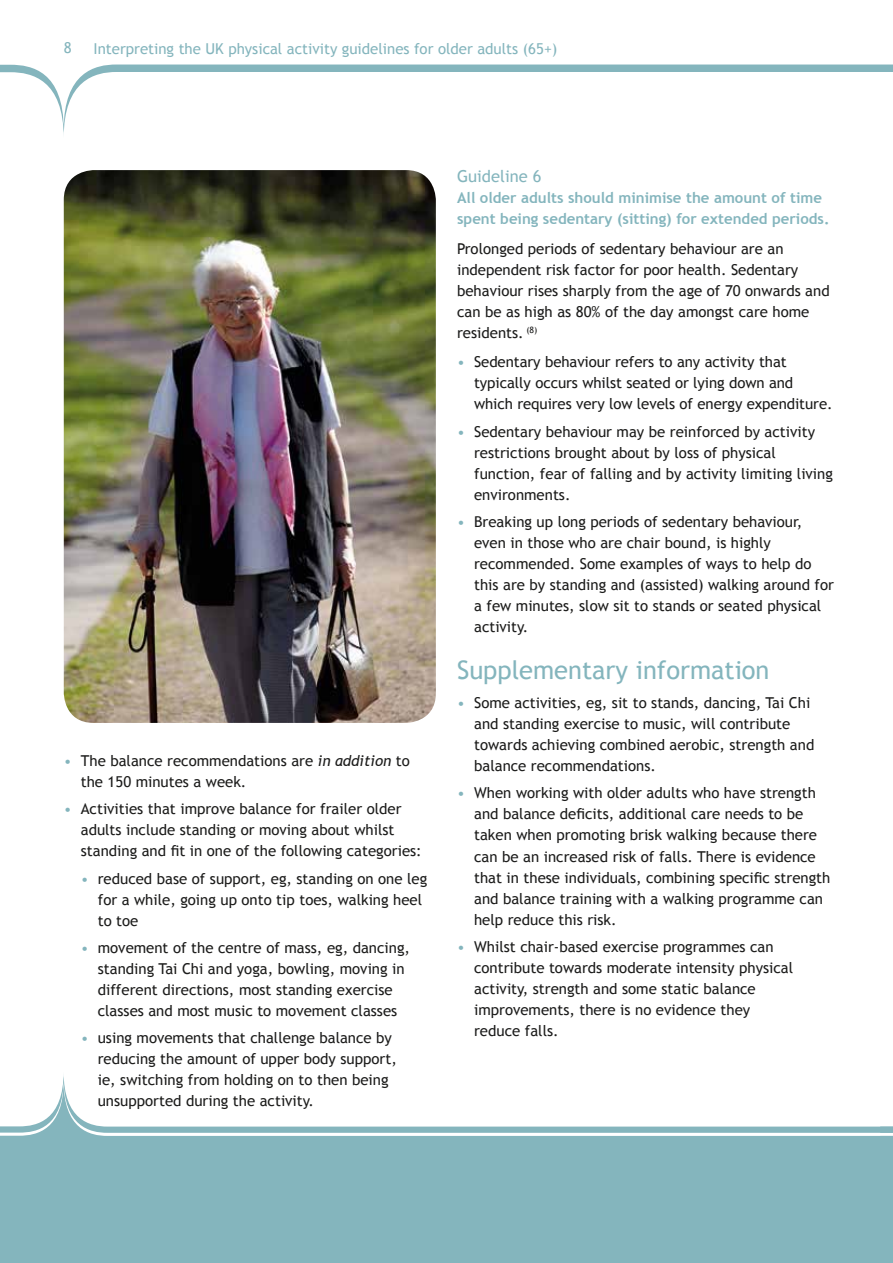
<style>
.page{position:relative;width:893px;height:1263px;background:#fff}
.page>*{position:absolute;margin:0;border:0;box-sizing:border-box;transform-origin:0 0}
.t1{font:25.5px "Trebuchet MS";color:#84b5bd}
.t2{font:16.5px "Trebuchet MS";color:#84b5bd}
.t3{font:15px/21px "Trebuchet MS";color:#1c1c1b}
.t4{font:700 15px/21px "Trebuchet MS";color:#84b5bd}
.t5{font:15px "Trebuchet MS";color:#84b5bd}
.s1{color:#84b5bd}
.s2{font-style:italic}
</style>
<div class="page">
<svg style="left:0;top:1081px;width:893px;height:182px;fill:#84b5bd"></svg>
<svg style="left:0;top:65px;width:893px;height:69px"></svg>
<img style="left:64px;top:170px;width:372px;height:553px">
<p class="t5" style="left:64px;top:38px;width:9px">8</p>
<p class="t5" style="left:94px;top:39px;width:465px">Interpreting the UK physical activity guidelines for older adults (65+)</p>
<p class="t3" style="left:81px;top:750px;width:331px;text-indent:-17px"><span class="s1">•</span> The balance recommendations are <span class="s2">in addition</span> to the 150 minutes a week.</p>
<p class="t3" style="left:81px;top:799px;width:342px;text-indent:-17px"><span class="s1">•</span> Activities that improve balance for frailer older adults include standing or moving about whilst standing and fit in one of the following categories:</p>
<p class="t3" style="left:98px;top:868px;width:331px;text-indent:-17px"><span class="s1">•</span> reduced base of support, eg, standing on one leg for a while, going up onto tip toes, walking heel to toe</p>
<p class="t3" style="left:98px;top:937px;width:314px;text-indent:-17px"><span class="s1">•</span> movement of the centre of mass, eg, dancing, standing Tai Chi and yoga, bowling, moving in different directions, most standing exercise classes and most music to movement classes</p>
<p class="t3" style="left:98px;top:1028px;width:301px;text-indent:-17px"><span class="s1">•</span> using movements that challenge balance by reducing the amount of upper body support, ie, switching from holding on to then being unsupported during the activity.</p>
<p class="t2" style="left:457px;top:167px;width:86px">Guideline 6</p>
<p class="t4" style="left:457px;top:187px;width:374px">All older adults should minimise the amount of time spent being sedentary (sitting) for extended periods.</p>
<p class="t3" style="left:457px;top:238px;width:374px">Prolonged periods of sedentary behaviour are an independent risk factor for poor health. Sedentary behaviour rises sharply from the age of 70 onwards and can be as high as 80% of the day amongst care home residents. <sup>(8)</sup></p>
<p class="t3" style="left:474px;top:352px;width:360px;text-indent:-17px"><span class="s1">•</span> Sedentary behaviour refers to any activity that typically occurs whilst seated or lying down and which requires very low levels of energy expenditure.</p>
<p class="t3" style="left:474px;top:421px;width:360px;text-indent:-17px"><span class="s1">•</span> Sedentary behaviour may be reinforced by activity restrictions brought about by loss of physical function, fear of falling and by activity limiting living environments.</p>
<p class="t3" style="left:474px;top:511px;width:361px;text-indent:-17px"><span class="s1">•</span> Breaking up long periods of sedentary behaviour, even in those who are chair bound, is highly recommended. Some examples of ways to help do this are by standing and (assisted) walking around for a few minutes, slow sit to stands or seated physical activity.</p>
<h1 class="t1" style="left:457px;top:654px;width:314px">Supplementary information</h1>
<p class="t3" style="left:474px;top:692px;width:342px;text-indent:-17px"><span class="s1">•</span> Some activities, eg, sit to stands, dancing, Tai Chi and standing exercise to music, will contribute towards achieving combined aerobic, strength and balance recommendations.</p>
<p class="t3" style="left:474px;top:783px;width:358px;text-indent:-17px"><span class="s1">•</span> When working with older adults who have strength and balance deficits, additional care needs to be taken when promoting brisk walking because there can be an increased risk of falls. There is evidence that in these individuals, combining specific strength and balance training with a walking programme can help reduce this risk.</p>
<p class="t3" style="left:474px;top:936px;width:321px;text-indent:-17px"><span class="s1">•</span> Whilst chair-based exercise programmes can contribute towards moderate intensity physical activity, strength and some static balance improvements, there is no evidence they reduce falls.</p>
</div>
